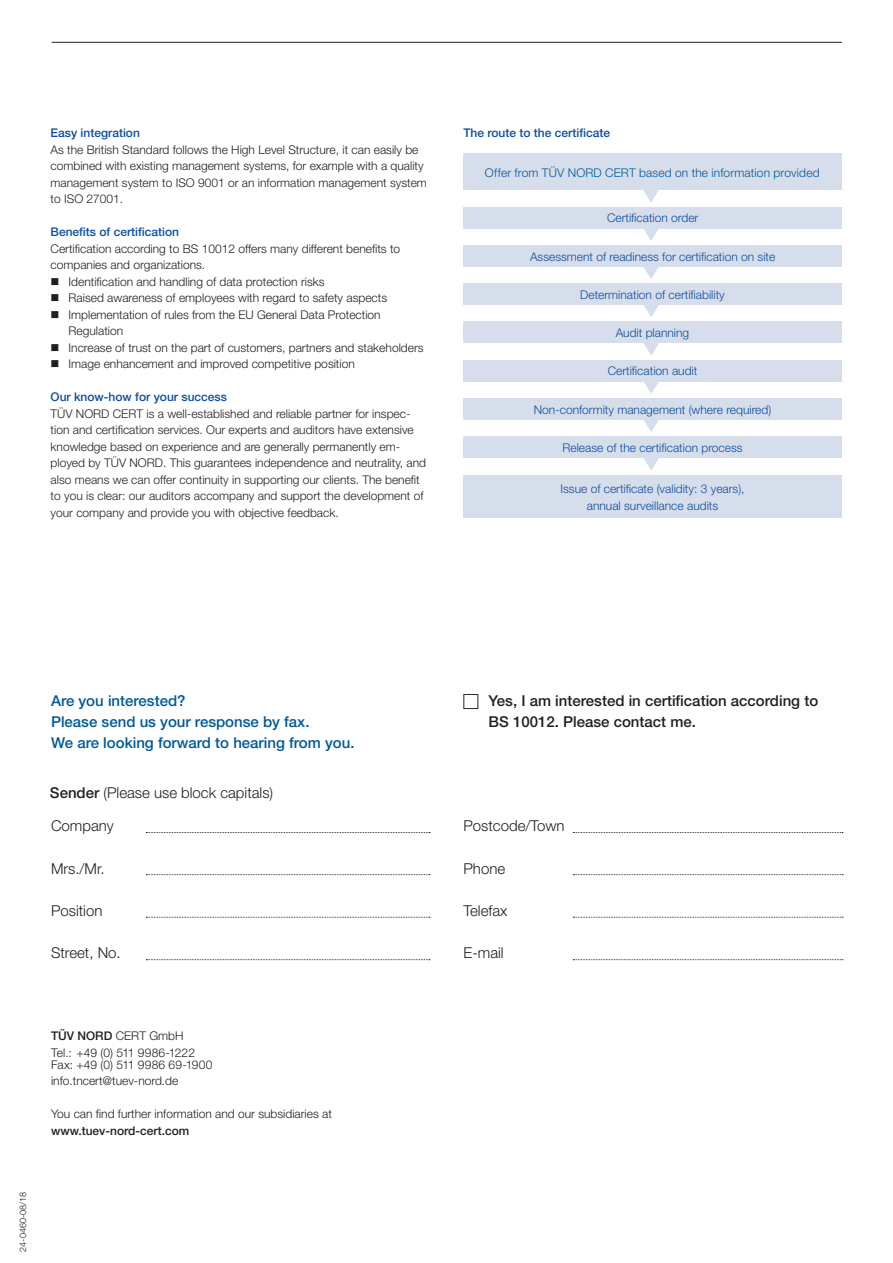
<style>
.page{position:relative;width:893px;height:1263px;background:#fff}
.page>*{position:absolute;margin:0;border:0;box-sizing:border-box;transform-origin:0 0}
.t1{font:300 15px "Helvetica Neue";color:#231f20}
.t2{font:500 15px/21px "Helvetica Neue";color:#01599a}
.t3{font:500 15px/21px "Helvetica Neue";color:#231f20}
.t4{font:300 12px/16.5px "Helvetica Neue";color:#231f20}
.t5{font:300 12px/16.5px "Helvetica Neue";color:#0d4da1;text-align:center}
.t6{font:500 12px "Helvetica Neue";color:#0d4da1}
.t7{font:300 12px "Helvetica Neue";letter-spacing:.015em;color:#01599a}
.t8{font:500 12px "Helvetica Neue";color:#231f20}
.t9{font:300 9px "Helvetica Neue";color:#231f20}
.s1{font-weight:500}
</style>
<div class="page">
<hr style="left:52px;top:42px;width:790px;height:1px;background:#231f20">
<svg style="left:146px;top:832px;width:284px;height:1px"></svg>
<svg style="left:146px;top:874px;width:284px;height:1px"></svg>
<svg style="left:146px;top:917px;width:284px;height:1px"></svg>
<svg style="left:146px;top:959px;width:284px;height:1px"></svg>
<svg style="left:573px;top:832px;width:270px;height:1px"></svg>
<svg style="left:573px;top:874px;width:270px;height:1px"></svg>
<svg style="left:573px;top:917px;width:270px;height:1px"></svg>
<svg style="left:573px;top:959px;width:270px;height:1px"></svg>
<div style="left:463px;top:322px;width:379px;height:21px;background:#d7deeb"></div>
<svg style="left:643px;top:343px;width:16px;height:13px"></svg>
<div style="left:463px;top:360px;width:379px;height:21px;background:#d7deeb"></div>
<svg style="left:643px;top:381px;width:16px;height:13px"></svg>
<div style="left:463px;top:154px;width:379px;height:36px;background:#d7deeb"></div>
<svg style="left:643px;top:190px;width:16px;height:12px"></svg>
<div style="left:463px;top:207px;width:379px;height:21px;background:#d7deeb"></div>
<svg style="left:643px;top:228px;width:16px;height:13px"></svg>
<svg style="left:643px;top:266px;width:16px;height:13px"></svg>
<div style="left:463px;top:245px;width:379px;height:21px;background:#d7deeb"></div>
<div style="left:463px;top:283px;width:379px;height:22px;background:#d7deeb"></div>
<svg style="left:644px;top:305px;width:15px;height:12px"></svg>
<svg style="left:644px;top:420px;width:15px;height:12px"></svg>
<div style="left:463px;top:398px;width:379px;height:22px;background:#d7deeb"></div>
<svg style="left:644px;top:458px;width:15px;height:12px"></svg>
<div style="left:463px;top:437px;width:379px;height:21px;background:#d7deeb"></div>
<div style="left:463px;top:475px;width:379px;height:42px;background:#d7deeb"></div>
<p class="t6" style="left:51px;top:126px;width:91px">Easy integration</p>
<p class="t4" style="left:51px;top:141px;width:378px">As the British Standard follows the High Level Structure, it can easily be combined with existing management systems, for example with a quality management system to ISO 9001 or an information management system to ISO 27001.</p>
<p class="t6" style="left:51px;top:225px;width:130px">Benefits of certification</p>
<p class="t4" style="left:51px;top:240px;width:351px">Certification according to BS 10012 offers many different benefits to companies and organizations.</p>
<p class="t4" style="left:51px;top:273px;width:276px">■ Identification and handling of data protection risks</p>
<p class="t4" style="left:51px;top:289px;width:338px">■ Raised awareness of employees with regard to safety aspects</p>
<p class="t4" style="left:69px;top:306px;width:314px;text-indent:-18px">■ Implementation of rules from the EU General Data Protection<br>Regulation</p>
<p class="t4" style="left:51px;top:339px;width:374px">■ Increase of trust on the part of customers, partners and stakeholders</p>
<p class="t4" style="left:51px;top:355px;width:306px">■ Image enhancement and improved competitive position</p>
<p class="t6" style="left:51px;top:390px;width:178px">Our know-how for your success</p>
<p class="t4" style="left:51px;top:405px;width:377px">TÜV NORD CERT is a well-established and reliable partner for inspec&shy;tion and certification services. Our experts and auditors have extensive knowledge based on experience and are generally permanently em&shy;ployed by TÜV NORD. This guarantees independence and neutrality, and also means we can offer continuity in supporting our clients. The benefit to you is clear: our auditors accompany and support the development of your company and provide you with objective feedback.</p>
<p class="t6" style="left:463px;top:125px;width:148px">The route to the certificate</p>
<p class="t7" style="left:485px;top:165px;width:336px">Offer from TÜV NORD CERT based on the information provided</p>
<p class="t5" style="left:607px;top:210px;width:93px">Certification order</p>
<p class="t5" style="left:530px;top:248px;width:247px">Assessment of readiness for certification on site</p>
<p class="t5" style="left:580px;top:286px;width:146px">Determination of certifiability</p>
<p class="t5" style="left:616px;top:324px;width:75px">Audit planning</p>
<p class="t5" style="left:608px;top:363px;width:91px">Certification audit</p>
<p class="t5" style="left:534px;top:401px;width:239px">Non-conformity management (where required)</p>
<p class="t5" style="left:562px;top:439px;width:182px">Release of the certification process</p>
<p class="t5" style="left:560px;top:480px;width:186px">Issue of certificate (validity: 3 years), annual surveillance audits</p>
<p class="t2" style="left:51px;top:690px;width:305px">Are you interested?<br>Please send us your response by fax.<br>We are looking forward to hearing from you.</p>
<p class="t1" style="left:50px;top:784px;width:225px"><span class="s1">Sender</span> (Please use block capitals)</p>
<p class="t1" style="left:51px;top:817px;width:64px">Company</p>
<p class="t1" style="left:51px;top:859px;width:55px">Mrs./Mr.</p>
<p class="t1" style="left:51px;top:901px;width:53px">Position</p>
<p class="t1" style="left:51px;top:944px;width:71px">Street, No.</p>
<p class="t9" style="left:18px;top:1252px;width:61px;rotate:-90deg">24-0460-08/18</p>
<p class="t4" style="left:51px;top:1027px;width:145px"><span class="s1">TÜV NORD</span> CERT GmbH<br>Tel.: +49 (0) 511 9986-1222</p>
<p class="t4" style="left:51px;top:1056px;width:163px">Fax: +49 (0) 511 9986 69-1900 info.tncert@tuev-nord.de</p>
<p class="t4" style="left:51px;top:1105px;width:282px">You can find further information and our subsidiaries at</p>
<p class="t8" style="left:51px;top:1123px;width:140px">www.tuev-nord-cert.com</p>
<p class="t3" style="left:489px;top:690px;width:331px">Yes, I am interested in certification according to<br>BS 10012. Please contact me.</p>
<p class="t1" style="left:463px;top:817px;width:103px">Postcode/Town</p>
<p class="t1" style="left:463px;top:859px;width:43px">Phone</p>
<p class="t1" style="left:463px;top:901px;width:45px">Telefax</p>
<p class="t1" style="left:463px;top:944px;width:42px">E-mail</p>
</div>
